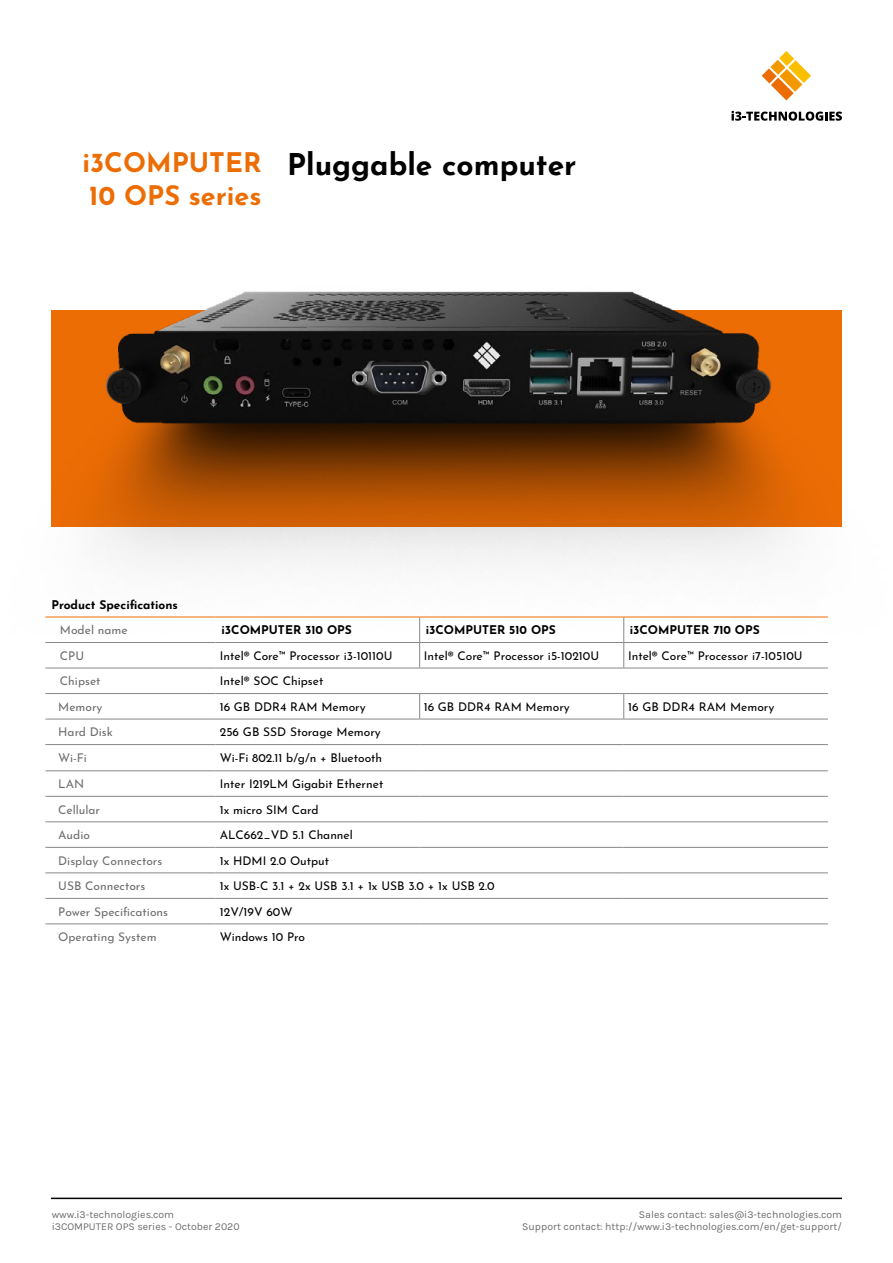
<style>
.page{position:relative;width:893px;height:1263px;background:#fff}
.page>*{position:absolute;margin:0;border:0;box-sizing:border-box;transform-origin:0 0}
.t1{font:700 30px "Josefin Sans";color:#000}
.t2{font:700 27px/32.4px "Josefin Sans";color:#ed6d05}
.t3{font:12px "Josefin Sans";color:#000}
.t4{font:12px "Josefin Sans";color:#6f6e6e}
.t5{font:700 12px "Josefin Sans";color:#000}
.t6{font:10.5px/12px "Karla";color:#6f6e6e;text-align:right}
.s1{font-style:inherit}
</style>
<div class="page">
<svg style="left:762px;top:51px;width:49px;height:49px"></svg>
<svg style="left:731px;top:111px;width:111px;height:10px"></svg>
<img style="left:45px;top:291px;width:797px;height:344px">
<hr style="left:51px;top:1197px;width:791px;height:2px;background:#000">
<hr style="left:45px;top:642px;width:171px;height:1px;background:#878787">
<hr style="left:216px;top:642px;width:204px;height:1px;background:#878787">
<hr style="left:420px;top:642px;width:204px;height:1px;background:#878787">
<hr style="left:624px;top:642px;width:204px;height:1px;background:#878787">
<hr style="left:45px;top:668px;width:171px;height:1px;background:#878787">
<hr style="left:216px;top:668px;width:204px;height:1px;background:#878787">
<hr style="left:420px;top:668px;width:204px;height:1px;background:#878787">
<hr style="left:624px;top:668px;width:204px;height:1px;background:#878787">
<hr style="left:45px;top:693px;width:171px;height:1px;background:#878787">
<hr style="left:45px;top:719px;width:171px;height:1px;background:#878787">
<hr style="left:45px;top:744px;width:171px;height:1px;background:#878787">
<hr style="left:216px;top:744px;width:204px;height:1px;background:#878787">
<hr style="left:420px;top:744px;width:204px;height:1px;background:#878787">
<hr style="left:624px;top:744px;width:204px;height:1px;background:#878787">
<hr style="left:45px;top:770px;width:171px;height:1px;background:#878787">
<hr style="left:216px;top:770px;width:204px;height:1px;background:#878787">
<hr style="left:420px;top:770px;width:204px;height:1px;background:#878787">
<hr style="left:624px;top:770px;width:204px;height:1px;background:#878787">
<hr style="left:45px;top:796px;width:171px;height:1px;background:#878787">
<hr style="left:216px;top:796px;width:204px;height:1px;background:#878787">
<hr style="left:420px;top:796px;width:204px;height:1px;background:#878787">
<hr style="left:624px;top:796px;width:204px;height:1px;background:#878787">
<hr style="left:45px;top:821px;width:171px;height:1px;background:#878787">
<hr style="left:216px;top:821px;width:204px;height:1px;background:#878787">
<hr style="left:420px;top:821px;width:204px;height:1px;background:#878787">
<hr style="left:624px;top:821px;width:204px;height:1px;background:#878787">
<hr style="left:45px;top:847px;width:171px;height:1px;background:#878787">
<hr style="left:216px;top:847px;width:204px;height:1px;background:#878787">
<hr style="left:420px;top:847px;width:204px;height:1px;background:#878787">
<hr style="left:624px;top:847px;width:204px;height:1px;background:#878787">
<hr style="left:45px;top:872px;width:171px;height:1px;background:#878787">
<hr style="left:216px;top:872px;width:204px;height:1px;background:#878787">
<hr style="left:420px;top:872px;width:204px;height:1px;background:#878787">
<hr style="left:624px;top:872px;width:204px;height:1px;background:#878787">
<hr style="left:45px;top:898px;width:171px;height:1px;background:#878787">
<hr style="left:216px;top:898px;width:204px;height:1px;background:#878787">
<hr style="left:420px;top:898px;width:204px;height:1px;background:#878787">
<hr style="left:624px;top:898px;width:204px;height:1px;background:#878787">
<svg style="left:419px;top:618px;width:1px;height:50px"></svg>
<svg style="left:623px;top:618px;width:1px;height:50px"></svg>
<hr style="left:45px;top:617px;width:171px;height:1px;background:#ed6d05">
<hr style="left:216px;top:617px;width:204px;height:1px;background:#ed6d05">
<hr style="left:420px;top:617px;width:204px;height:1px;background:#ed6d05">
<hr style="left:624px;top:617px;width:204px;height:1px;background:#ed6d05">
<hr style="left:45px;top:923px;width:171px;height:1px;background:#878787">
<hr style="left:216px;top:923px;width:204px;height:1px;background:#878787">
<hr style="left:420px;top:923px;width:204px;height:1px;background:#878787">
<hr style="left:624px;top:923px;width:204px;height:1px;background:#878787">
<hr style="left:216px;top:693px;width:204px;height:1px;background:#878787">
<hr style="left:420px;top:693px;width:204px;height:1px;background:#878787">
<svg style="left:419px;top:694px;width:1px;height:25px"></svg>
<hr style="left:624px;top:693px;width:204px;height:1px;background:#878787">
<svg style="left:623px;top:694px;width:1px;height:25px"></svg>
<hr style="left:216px;top:719px;width:204px;height:1px;background:#878787">
<hr style="left:420px;top:719px;width:204px;height:1px;background:#878787">
<hr style="left:624px;top:719px;width:204px;height:1px;background:#878787">
<h2 class="t2" style="left:82px;top:143px;width:181px">i3COMPUTER<br>10 OPS series</h2>
<h1 class="t1" style="left:287px;top:137px;width:291px">Pluggable computer</h1>
<p class="t5" style="left:51px;top:594px;width:128px">Product Specifications</p>
<p class="t4" style="left:60px;top:620px;width:69px">Model name</p>
<p class="t5" style="left:222px;top:619px;width:132px">i3COMPUTER 310 OPS</p>
<p class="t5" style="left:426px;top:619px;width:132px">i3COMPUTER 510 OPS</p>
<p class="t5" style="left:630px;top:619px;width:132px">i3COMPUTER 710 OPS</p>
<p class="t4" style="left:60px;top:645px;width:26px">CPU</p>
<p class="t3" style="left:220px;top:645px;width:174px">Intel® Core™ Processor i3-10110U</p>
<p class="t3" style="left:424px;top:645px;width:177px">Intel® Core™ Processor i5-10210U</p>
<p class="t3" style="left:628px;top:645px;width:176px">Intel® Core™ Processor i7-10510U</p>
<p class="t4" style="left:60px;top:671px;width:42px">Chipset</p>
<p class="t3" style="left:220px;top:671px;width:105px">Intel® SOC Chipset</p>
<p class="t4" style="left:58px;top:697px;width:46px">Memory</p>
<p class="t3" style="left:220px;top:697px;width:147px"><span class="s1">16</span> GB DDR4 RAM Memory</p>
<p class="t3" style="left:424px;top:697px;width:147px"><span class="s1">16</span> GB DDR4 RAM Memory</p>
<p class="t3" style="left:628px;top:697px;width:148px">16 GB DDR4 RAM Memory</p>
<p class="t4" style="left:58px;top:722px;width:56px">Hard Disk</p>
<p class="t3" style="left:220px;top:722px;width:162px">256 GB SSD Storage Memory</p>
<p class="t4" style="left:58px;top:748px;width:30px">Wi-Fi</p>
<p class="t3" style="left:220px;top:748px;width:164px">Wi-Fi 802.11 b/g/n + Bluetooth</p>
<p class="t4" style="left:58px;top:774px;width:27px">LAN</p>
<p class="t3" style="left:220px;top:774px;width:165px">Inter I219LM Gigabit Ethernet</p>
<p class="t4" style="left:58px;top:799px;width:43px">Cellular</p>
<p class="t3" style="left:220px;top:799px;width:100px">1x micro SIM Card</p>
<p class="t4" style="left:58px;top:825px;width:33px">Audio</p>
<p class="t3" style="left:220px;top:825px;width:135px">ALC662_VD 5.1 Channel</p>
<p class="t4" style="left:58px;top:850px;width:106px">Display Connectors</p>
<p class="t3" style="left:220px;top:850px;width:111px">1x HDMI 2.0 Output</p>
<p class="t4" style="left:58px;top:876px;width:89px">USB Connectors</p>
<p class="t3" style="left:220px;top:876px;width:276px">1x USB-C 3.1 + 2x USB 3.1 + 1x USB 3.0 + 1x USB 2.0</p>
<p class="t4" style="left:58px;top:901px;width:111px">Power Specifications</p>
<p class="t3" style="left:220px;top:901px;width:74px">12V/19V 60W</p>
<p class="t4" style="left:58px;top:927px;width:100px">Operating System</p>
<p class="t3" style="left:220px;top:927px;width:87px">Windows 10 Pro</p>
<p class="t6" style="left:52px;top:1209px;width:189px;text-align:left">www.i3-technologies.com<br>i3COMPUTER OPS series - October 2020</p>
<p class="t6" style="left:522px;top:1209px;width:321px">Sales contact: sales@i3-technologies.com<br>Support contact: http://www.i3-technologies.com/en/get-support/</p>
</div>
